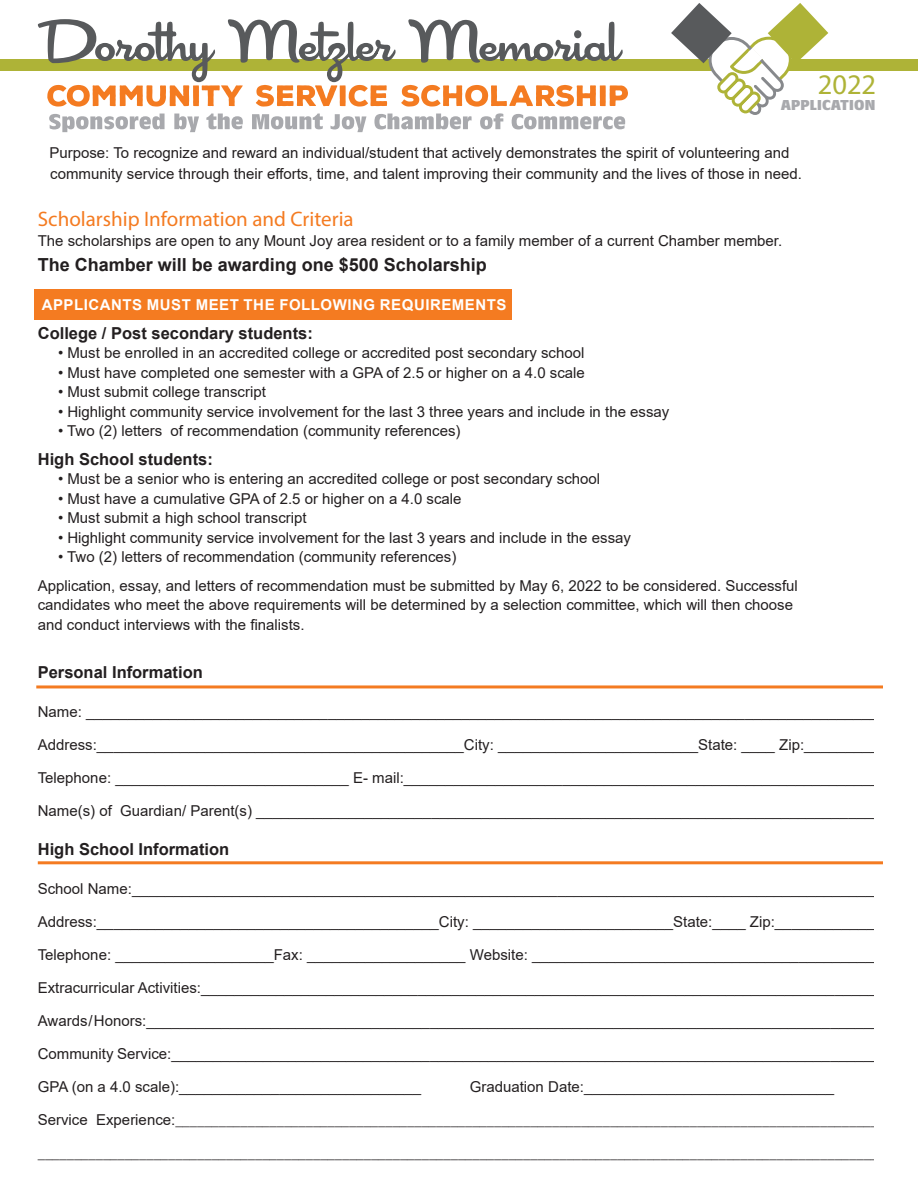
<style>
.page{position:relative;width:918px;height:1188px;background:#fff}
.page>*{position:absolute;margin:0;border:0;box-sizing:border-box;transform-origin:0 0}
.t1{font:28.5px "Myriad Pro";color:#aeb337}
.t2{font:21px "Myriad Pro";color:#f47b21}
.t3{font:700 18px "Arial";color:#231f20}
.t4{font:700 16.5px "Arial";color:#231f20}
.t5{font:15px/19.5px "Arial";color:#231f20}
.t6{font:15px "Warnock Pro";color:#231f20}
.t7{font:700 15px "Arial";letter-spacing:.035em;color:#fff}
.s1{font-family:"Arial"}
</style>
<div class="page">
<div style="left:35px;top:289px;width:477px;height:31px;background:#f47b21"></div>
<div style="left:0;top:59px;width:918px;height:12px;background:#aeb337"></div>
<svg style="left:38px;top:19px;width:590px;height:88px"></svg>
<svg style="left:49px;top:113px;width:576px;height:19px"></svg>
<hr style="left:38px;top:861px;width:849px;height:3px;background:#f47b21">
<hr style="left:36px;top:685px;width:849px;height:3px;background:#f47b21">
<div style="left:883px;top:616px;width:24px;height:561px;background:#fff"></div>
<svg style="left:671px;top:3px;width:158px;height:112px"></svg>
<p class="t1" style="left:818px;top:67px;width:60px">2022</p>
<p class="t5" style="left:49px;top:143px;width:742px">Purpose: To recognize and reward an individual/student that actively demonstrates the spirit of volunteering and</p>
<p class="t5" style="left:50px;top:164px;width:753px">community service through their efforts, time, and talent improving their community and the lives of those in need.</p>
<p class="t2" style="left:38px;top:206px;width:317px">Scholarship Information and Criteria</p>
<p class="t5" style="left:38px;top:231px;width:746px">The scholarships are open to any Mount Joy area resident or to a family member of a current Chamber member.</p>
<p class="t3" style="left:38px;top:252px;width:451px">The Chamber will be awarding one $500 Scholarship</p>
<p class="t7" style="left:42px;top:294px;width:466px">APPLICANTS MUST MEET THE FOLLOWING REQUIREMENTS</p>
<p class="t4" style="left:38px;top:321px;width:277px">College / Post secondary students:</p>
<p class="t5" style="left:58px;top:343px;width:528px">• Must be enrolled in an accredited college or accredited post secondary school</p>
<p class="t5" style="left:58px;top:363px;width:528px">• Must have completed one semester with a GPA of 2.5 or higher on a 4.0 scale</p>
<p class="t5" style="left:58px;top:382px;width:209px">• Must submit college transcript</p>
<p class="t5" style="left:58px;top:402px;width:613px">• Highlight community service involvement for the last 3 three years and include in the essay</p>
<p class="t5" style="left:58px;top:421px;width:404px">• Two (2) letters of recommendation (community references)</p>
<p class="t4" style="left:38px;top:447px;width:177px">High School students:</p>
<p class="t5" style="left:58px;top:469px;width:544px">• Must be a senior who is entering an accredited college or post secondary school</p>
<p class="t5" style="left:58px;top:489px;width:405px">• Must have a cumulative GPA of 2.5 or higher on a 4.0 scale</p>
<p class="t5" style="left:58px;top:508px;width:250px">• Must submit a high school transcript</p>
<p class="t5" style="left:58px;top:528px;width:574px">• Highlight community service involvement for the last 3 years and include in the essay</p>
<p class="t5" style="left:58px;top:547px;width:400px">• Two (2) letters of recommendation (community references)</p>
<p class="t5" style="left:38px;top:576px;width:762px">Application, essay, and letters of recommendation must be submitted by May 6, 2022 to be considered. Successful candidates who meet the above requirements will be determined by a selection committee, which will then choose and conduct interviews with the finalists.</p>
<p class="t4" style="left:38px;top:660px;width:167px">Personal Information</p>
<p class="t5" style="left:38px;top:702px;width:850px">Name: ________________________________________________________________________________________________</p>
<p class="t5" style="left:38px;top:735px;width:851px">Address:____________________________________________City: ________________________State: ____ Zip:__________</p>
<p class="t5" style="left:38px;top:768px;width:851px">Telephone: ____________________________ E- mail:__________________________________________________________</p>
<p class="t5" style="left:38px;top:801px;width:845px">Name(s) of Guardian/ Parent(s) ___________________________________________________________________________</p>
<p class="t4" style="left:38px;top:837px;width:193px">High School Information</p>
<p class="t5" style="left:38px;top:879px;width:846px">School Name:__________________________________________________________________________________________</p>
<p class="t5" style="left:38px;top:912px;width:847px">Address:_________________________________________City: ________________________State:____ Zip:_____________</p>
<p class="t5" style="left:38px;top:945px;width:846px">Telephone: ___________________Fax: ___________________ Website: __________________________________________</p>
<p class="t5" style="left:38px;top:978px;width:849px">Extracurricular Activities:__________________________________________________________________________________</p>
<p class="t5" style="left:38px;top:1011px;width:852px">Awards / Honors:_________________________________________________________________________________________</p>
<p class="t5" style="left:38px;top:1044px;width:852px">Community Service:______________________________________________________________________________________</p>
<p class="t5" style="left:38px;top:1077px;width:385px">GPA (on a 4.0 scale):_____________________________</p>
<p class="t5" style="left:470px;top:1077px;width:366px">Graduation Date:______________________________</p>
<p class="t6" style="left:38px;top:1111px;width:849px"><span class="s1">Service Experience:</span>__________________________________________________________________________________________________</p>
<p class="t6" style="left:38px;top:1144px;width:842px">____________________________________________________________________________________________________________________</p>
</div>
